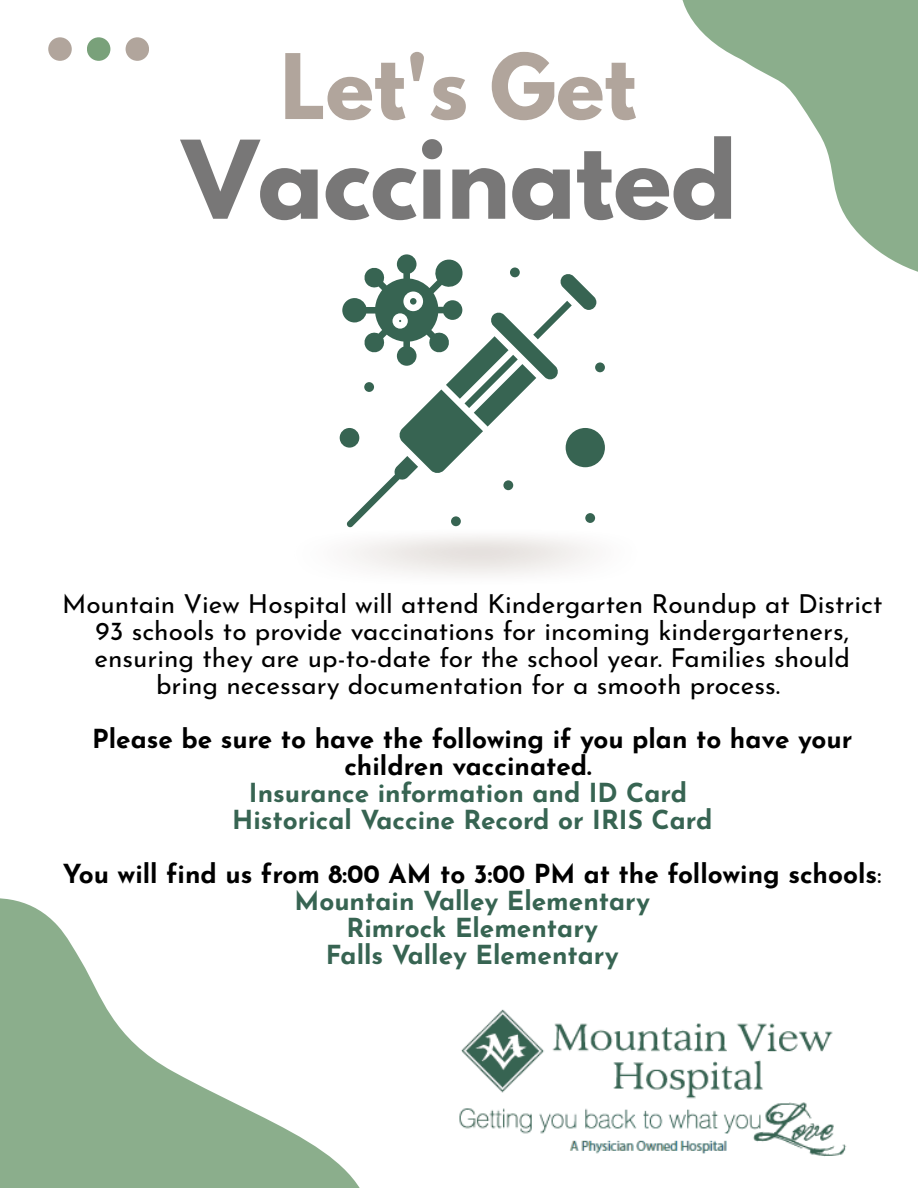
<style>
.page{position:relative;width:918px;height:1188px;background:#fff}
.page>*{position:absolute;margin:0;border:0;box-sizing:border-box;transform-origin:0 0}
.t1{font:700 96px "League Spartan";color:#575656}
.t2{font:700 79.95px "League Spartan";color:#b1a59c}
.t3{font:26.25px/27px "Josefin Sans";color:#000;text-align:center}
.t4{font:700 26.25px/27px "Josefin Sans";color:#000;text-align:center}
.t5{font:700 26.25px "Josefin Sans";color:#376452}
.s1{color:#376452}
.s2{font-weight:400}
</style>
<div class="page">
<svg style="left:0;top:898px;width:360px;height:290px"></svg>
<svg style="left:682px;top:0;width:236px;height:272px"></svg>
<div style="left:48px;top:37px;width:24px;height:24px;background:#b1a59c;border-radius:50%"></div>
<div style="left:87px;top:37px;width:23px;height:24px;background:#79a17a;border-radius:50%"></div>
<div style="left:126px;top:37px;width:23px;height:24px;background:#b1a59c;border-radius:50%"></div>
<img style="left:459px;top:1009px;width:388px;height:148px">
<div style="left:340px;top:428px;width:19px;height:20px;background:#376452;border-radius:50%"></div>
<div style="left:566px;top:428px;width:39px;height:39px;background:#376452;border-radius:50%"></div>
<svg style="left:342px;top:254px;width:254px;height:274px"></svg>
<div style="left:510px;top:268px;width:10px;height:9px;background:#376452;border-radius:50%"></div>
<div style="left:595px;top:362px;width:10px;height:10px;background:#376452;border-radius:50%"></div>
<div style="left:585px;top:513px;width:10px;height:10px;background:#376452;border-radius:50%"></div>
<div style="left:503px;top:480px;width:10px;height:10px;background:#376452;border-radius:50%"></div>
<div style="left:451px;top:516px;width:10px;height:10px;background:#376452;border-radius:50%"></div>
<div style="left:364px;top:382px;width:10px;height:10px;background:#376452;border-radius:50%"></div>
<p class="t2" style="left:281px;top:47px;width:357px">Let's Get</p>
<h1 class="t1" style="left:183px;top:132px;width:556px">Vaccinated</h1>
<h2 class="t3" style="left:62px;top:593px;width:822px">Mountain View Hospital will attend Kindergarten Roundup at District 93 schools to provide vaccinations for incoming kindergarteners, ensuring they are up-to-date for the school year. Families should bring necessary documentation for a smooth process.</h2>
<h1 class="t4" style="left:92px;top:728px;width:762px">Please be sure to have the following if you plan to have your children vaccinated.<br><span class="s1">Insurance information and ID Card<br>Historical Vaccine Record or IRIS Card</span></h1>
<p class="t4" style="left:63px;top:863px;width:821px">You will find us from 8:00 AM to 3:00 PM at the following schools<span class="s2">:</span></p>
<p class="t5" style="left:295px;top:890px;width:357px">Mountain Valley Elementary</p>
<p class="t5" style="left:347px;top:917px;width:253px">Rimrock Elementary</p>
<h3 class="t5" style="left:326px;top:944px;width:294px">Falls Valley Elementary</h3>
</div>
